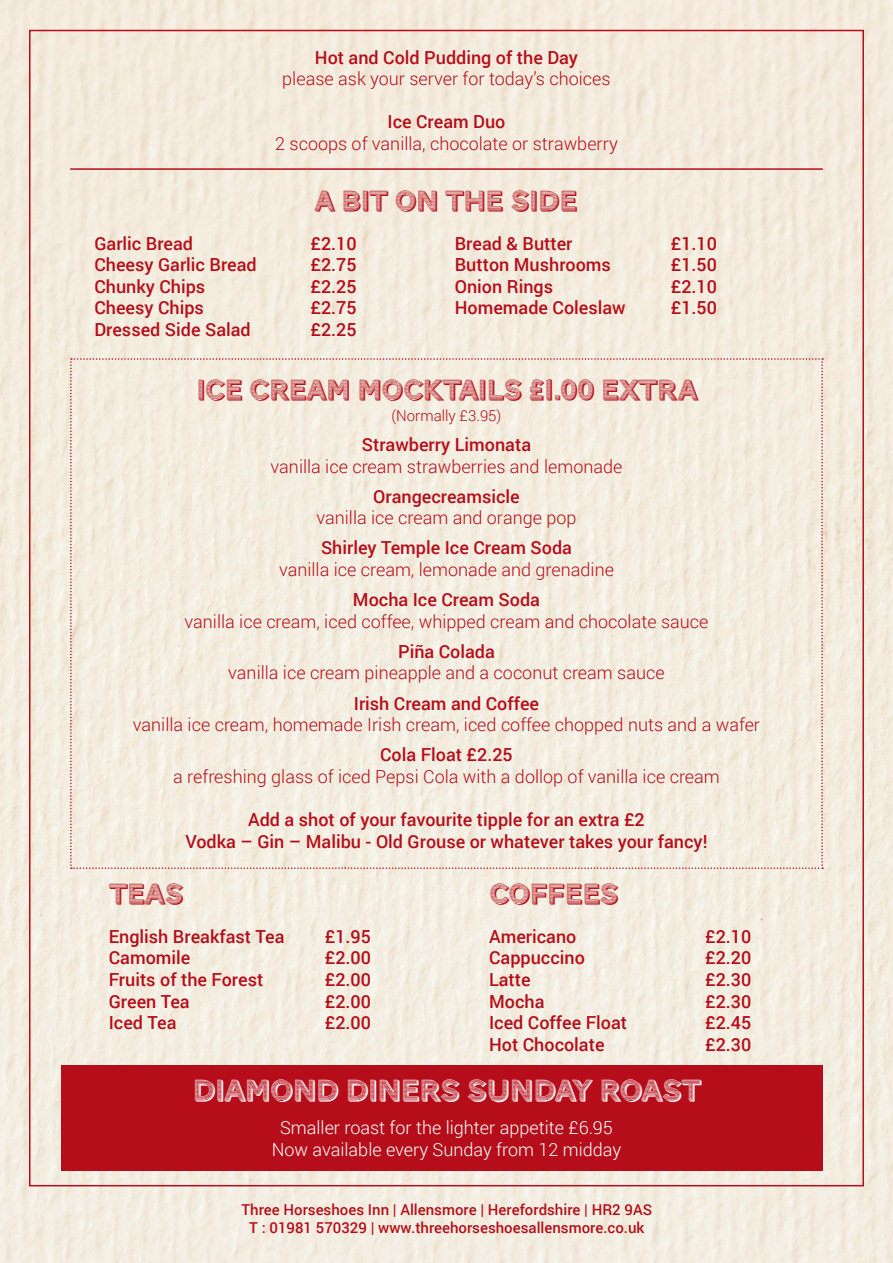
<style>
.page{position:relative;width:893px;height:1263px;background:#fff}
.page>*{position:absolute;margin:0;border:0;box-sizing:border-box;transform-origin:0 0}
.t1{font:30px "AW Conqueror Carved";color:#fff}
.t2{font:28.5px "AW Conqueror Carved";color:#b50e1a}
.t3{font:500 18px/21.6px "Roboto";color:#b50e1a;text-align:center}
.t4{font:300 18px "Roboto";color:#b50e1a}
.t5{font:300 18px/21.6px "Roboto";color:#fff;text-align:center}
.t6{font:500 15px/18px "Roboto";color:#b50e1a;text-align:center}
.t7{font:300 15px "Roboto";color:#b50e1a}
</style>
<div class="page">
<img style="left:0;top:0;width:893px;height:1263px">
<svg style="left:70px;top:358px;width:753px;height:511px;background:#f3ebde"></svg>
<div style="left:62px;top:1065px;width:761px;height:105px;background:#b50e1a"></div>
<hr style="left:70px;top:168px;width:753px;height:2px;background:#b50e1a">
<p class="t3" style="left:315px;top:46px;width:265px">Hot and Cold Pudding of the Day</p>
<p class="t4" style="left:282px;top:66px;width:330px">please ask your server for today’s choices</p>
<p class="t3" style="left:387px;top:110px;width:119px">Ice Cream Duo</p>
<p class="t4" style="left:275px;top:131px;width:344px">2 scoops of vanilla, chocolate or strawberry</p>
<h2 class="t2" style="left:315px;top:188px;width:264px">A BIT ON THE SIDE</h2>
<p class="t3" style="left:94px;top:232px;width:100px">Garlic Bread</p>
<p class="t3" style="left:310px;top:232px;width:48px">£2.10</p>
<p class="t3" style="left:94px;top:253px;width:164px">Cheesy Garlic Bread</p>
<p class="t3" style="left:310px;top:253px;width:48px">£2.75</p>
<p class="t3" style="left:94px;top:275px;width:112px">Chunky Chips</p>
<p class="t3" style="left:310px;top:275px;width:48px">£2.25</p>
<p class="t3" style="left:94px;top:296px;width:111px">Cheesy Chips</p>
<p class="t3" style="left:310px;top:296px;width:48px">£2.75</p>
<p class="t3" style="left:94px;top:318px;width:158px">Dressed Side Salad</p>
<p class="t3" style="left:310px;top:318px;width:48px">£2.25</p>
<p class="t3" style="left:455px;top:232px;width:119px">Bread &amp; Butter</p>
<p class="t3" style="left:671px;top:232px;width:48px">£1.10</p>
<p class="t3" style="left:455px;top:253px;width:158px">Button Mushrooms</p>
<p class="t3" style="left:671px;top:253px;width:48px">£1.50</p>
<p class="t3" style="left:455px;top:275px;width:100px">Onion Rings</p>
<p class="t3" style="left:671px;top:275px;width:48px">£2.10</p>
<p class="t3" style="left:455px;top:296px;width:172px">Homemade Coleslaw</p>
<p class="t3" style="left:671px;top:296px;width:48px">£1.50</p>
<h2 class="t2" style="left:196px;top:376px;width:502px">ICE CREAM MOCKTAILS £1.00 EXTRA</h2>
<p class="t7" style="left:392px;top:406px;width:111px">(Normally £3.95)</p>
<p class="t3" style="left:362px;top:433px;width:171px">Strawberry Limonata</p>
<p class="t4" style="left:271px;top:454px;width:353px">vanilla ice cream strawberries and lemonade</p>
<p class="t3" style="left:373px;top:485px;width:148px">Orangecreamsicle</p>
<p class="t4" style="left:316px;top:505px;width:262px">vanilla ice cream and orange pop</p>
<p class="t3" style="left:321px;top:536px;width:252px">Shirley Temple Ice Cream Soda</p>
<p class="t4" style="left:279px;top:557px;width:336px">vanilla ice cream, lemonade and grenadine</p>
<p class="t3" style="left:353px;top:588px;width:189px">Mocha Ice Cream Soda</p>
<p class="t4" style="left:185px;top:609px;width:525px">vanilla ice cream, iced coffee, whipped cream and chocolate sauce</p>
<p class="t3" style="left:398px;top:640px;width:98px">Piña Colada</p>
<p class="t4" style="left:228px;top:660px;width:438px">vanilla ice cream pineapple and a coconut cream sauce</p>
<p class="t3" style="left:354px;top:692px;width:187px">Irish Cream and Coffee</p>
<p class="t4" style="left:133px;top:712px;width:629px">vanilla ice cream, homemade Irish cream, iced coffee chopped nuts and a wafer</p>
<p class="t3" style="left:380px;top:743px;width:134px">Cola Float £2.25</p>
<p class="t4" style="left:173px;top:764px;width:548px">a refreshing glass of iced Pepsi Cola with a dollop of vanilla ice cream</p>
<p class="t3" style="left:185px;top:808px;width:524px">Add a shot of your favourite tipple for an extra £2<br>Vodka – Gin – Malibu - Old Grouse or whatever takes your fancy!</p>
<h2 class="t2" style="left:109px;top:881px;width:76px">TEAS</h2>
<h2 class="t2" style="left:489px;top:881px;width:130px">COFFEES</h2>
<p class="t3" style="left:109px;top:925px;width:177px">English Breakfast Tea</p>
<p class="t3" style="left:325px;top:925px;width:48px">£1.95</p>
<p class="t3" style="left:109px;top:946px;width:83px">Camomile</p>
<p class="t3" style="left:325px;top:946px;width:48px">£2.00</p>
<p class="t3" style="left:109px;top:968px;width:156px">Fruits of the Forest</p>
<p class="t3" style="left:325px;top:968px;width:48px">£2.00</p>
<p class="t3" style="left:109px;top:989px;width:83px">Green Tea</p>
<p class="t3" style="left:325px;top:989px;width:48px">£2.00</p>
<p class="t3" style="left:109px;top:1011px;width:69px">Iced Tea</p>
<p class="t3" style="left:325px;top:1011px;width:48px">£2.00</p>
<p class="t3" style="left:489px;top:925px;width:89px">Americano</p>
<p class="t3" style="left:705px;top:925px;width:48px">£2.10</p>
<p class="t3" style="left:489px;top:946px;width:97px">Cappuccino</p>
<p class="t3" style="left:705px;top:946px;width:48px">£2.20</p>
<p class="t3" style="left:489px;top:968px;width:43px">Latte</p>
<p class="t3" style="left:705px;top:968px;width:48px">£2.30</p>
<p class="t3" style="left:489px;top:990px;width:57px">Mocha</p>
<p class="t3" style="left:705px;top:990px;width:48px">£2.30</p>
<p class="t3" style="left:489px;top:1011px;width:139px">Iced Coffee Float</p>
<p class="t3" style="left:705px;top:1011px;width:48px">£2.45</p>
<p class="t3" style="left:489px;top:1033px;width:117px">Hot Chocolate</p>
<p class="t3" style="left:705px;top:1033px;width:48px">£2.30</p>
<h1 class="t1" style="left:193px;top:1076px;width:509px">DIAMOND DINERS SUNDAY ROAST</h1>
<p class="t5" style="left:272px;top:1116px;width:351px">Smaller roast for the lighter appetite £6.95<br>Now available every Sunday from 12 midday</p>
<p class="t6" style="left:242px;top:1200px;width:412px">Three Horseshoes Inn | Allensmore | Herefordshire | HR2 9AS<br>T : 01981 570329 | www.threehorseshoesallensmore.co.uk</p>
</div>
